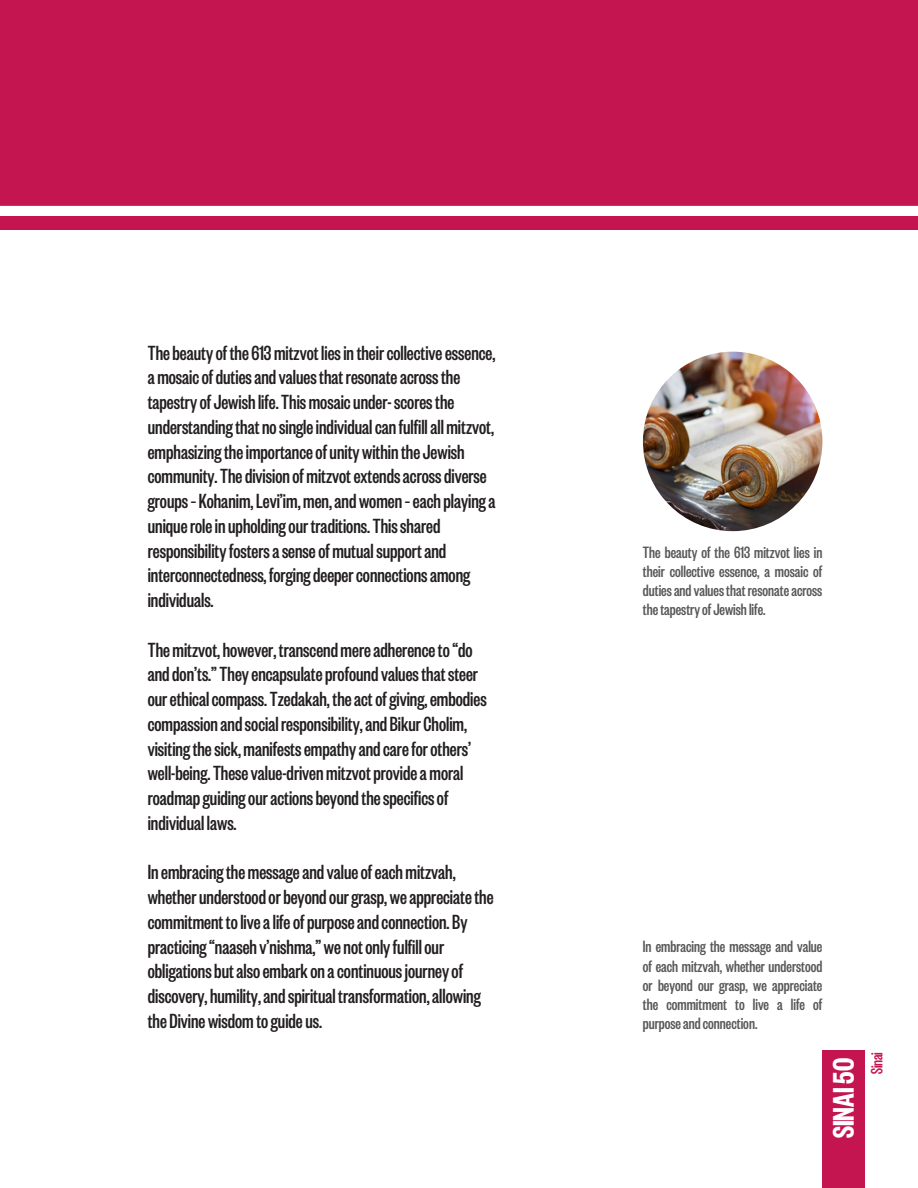
<style>
.page{position:relative;width:918px;height:1188px;background:#fff}
.page>*{position:absolute;margin:0;border:0;box-sizing:border-box;transform-origin:0 0}
.t1{font:600 32.85px "Founders Grotesk X Cond";color:#fff}
.t2{font:500 22.5px/24.8px "Founders Grotesk X Cond";color:#231f20}
.t3{font:500 18px/19.2px "Founders Grotesk X Cond";color:#58585a;text-align:justify}
.t4{font:500 18px "Founders Grotesk X Cond";letter-spacing:-.015em;color:#c41551}
</style>
<div class="page">
<div style="left:0;top:0;width:918px;height:230px;background:#c41551"></div>
<div style="left:0;top:206px;width:918px;height:10px;background:#fff"></div>
<div style="left:822px;top:1050px;width:43px;height:138px;background:#c41551"></div>
<img style="left:643px;top:352px;width:179px;height:179px;border-radius:90px">
<h2 class="t2" style="left:148px;top:344px;width:349px">Thebeautyof the613mitzvot liesintheircollectiveessence, amosaicofdutiesandvaluesthat resonateacrossthe tapestryofJewishlife.Thismosaicunder-scoresthe understandingthatnosingleindividualcanfulfillallmitzvot, emphasizingtheimportanceofunity withintheJewish community.Thedivisionofmitzvotextendsacrossdiverse groups–Kohanim,Levi’im,men,and women–eachplayinga uniqueroleinupholdingour traditions.Thisshared responsibilityfostersasenseofmutualsupportand interconnectedness, forgingdeeperconnectionsamong individuals.</h2>
<p class="t2" style="left:148px;top:641px;width:340px">Themitzvot,however, transcendmereadherenceto“do anddon’ts.”Theyencapsulateprofoundvaluesthatsteer ourethicalcompass.Tzedakah, theactofgiving,embodies compassionandsocial responsibility,andBikurCholim, visitingthesick,manifestsempathyandcareforothers’ well-being.Thesevalue-drivenmitzvotprovideamoral roadmapguidingouractionsbeyondthespecificsof individual laws.</p>
<p class="t2" style="left:148px;top:864px;width:347px">Inembracingthemessageandvalueofeachmitzvah, whetherunderstoodorbeyondourgrasp, weappreciatethe commitment tolivealifeofpurposeandconnection.By practicing“naasehv’nishma,” wenotonlyfulfillour obligationsbutalsoembarkonacontinuousjourneyof discovery,humility,andspiritual transformation,allowing theDivine wisdomtoguideus.</p>
<h2 class="t3" style="left:643px;top:546px;width:181px">The beauty of the 613 mitzvot lies in their collective essence, a mosaic of dutiesandvaluesthat resonateacross thetapestryofJewishlife.</h2>
<h2 class="t3" style="left:643px;top:941px;width:181px">In embracing the message and value of each mitzvah, whether understood or beyond our grasp, we appreciate the commitment to live a life of purposeandconnection.</h2>
<h1 class="t1" style="left:833px;top:1138px;width:82px;rotate:-90deg">SINAI50</h1>
<p class="t4" style="left:871px;top:1074px;width:23px;rotate:-90deg">Sinai</p>
</div>
